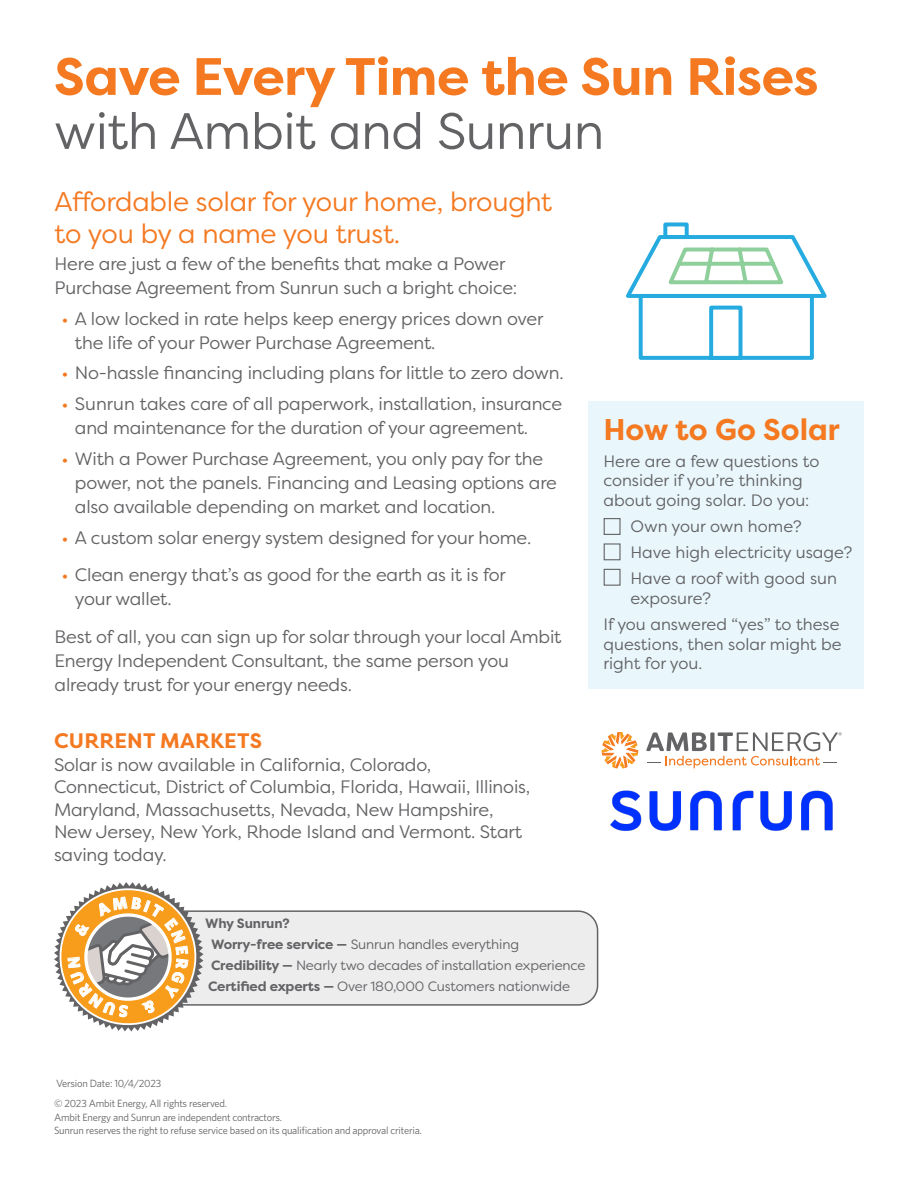
<style>
.page{position:relative;width:918px;height:1188px;background:#fff}
.page>*{position:absolute;margin:0;border:0;box-sizing:border-box;transform-origin:0 0}
.t1{font:700 52.5px "Energy";letter-spacing:-.01em;color:#f47921}
.t2{font:51px "Energy";letter-spacing:-.01em;color:#636366}
.t3{font:700 30px "Energy";color:#f47921}
.t4{font:27px/31.5px "Energy";letter-spacing:-.01em;color:#f47921}
.t5{font:700 21px "Energy";letter-spacing:.01em;color:#f47921}
.t6{font:18px/24px "Energy";letter-spacing:-.01em;color:#636366}
.t7{font:16.5px/19.5px "Energy";color:#636366}
.t8{font:13.5px "Energy";letter-spacing:-.01em;color:#636366}
.t9{font:700 13.5px "Energy";letter-spacing:-.01em;color:#636366}
.t10{font:10.5px "Whitney";letter-spacing:-.02em;color:#636366}
.s1{color:#f47921}
.s2{font-weight:700}
</style>
<div class="page">
<div style="left:589px;top:401px;width:275px;height:287px;background:#e9f7fc"></div>
<div style="left:204px;top:910px;width:395px;height:96px;background:#ededee"></div>
<img style="left:610px;top:790px;width:223px;height:41px">
<svg style="left:602px;top:732px;width:36px;height:36px"></svg>
<svg style="left:646px;top:732px;width:196px;height:36px"></svg>
<svg style="left:626px;top:222px;width:201px;height:138px"></svg>
<div style="left:604px;top:518px;width:17px;height:17px;border:1px solid #636366"></div>
<div style="left:604px;top:543px;width:17px;height:17px;border:1px solid #636366"></div>
<div style="left:604px;top:569px;width:17px;height:17px;border:1px solid #636366"></div>
<svg style="left:54px;top:882px;width:150px;height:150px"></svg>
<p class="t1" style="left:54px;top:43px;width:766px">Save Every Time the Sun Rises</p>
<p class="t2" style="left:54px;top:97px;width:552px">with Ambit and Sunrun</p>
<p class="t4" style="left:55px;top:185px;width:499px">Affordable solar for your home, brought to you by a name you trust.</p>
<p class="t6" style="left:55px;top:251px;width:464px">Here are just a few of the benefits that make a Power<br>Purchase Agreement from Sunrun such a bright choice:</p>
<p class="t6" style="left:75px;top:306px;width:470px;text-indent:-14px"><span class="s1">•</span> A low locked in rate helps keep energy prices down over the life of your Power Purchase Agreement.</p>
<p class="t6" style="left:61px;top:361px;width:504px"><span class="s1">•</span> No-hassle financing including plans for little to zero down.</p>
<p class="t6" style="left:75px;top:391px;width:489px;text-indent:-14px"><span class="s1">•</span> Sunrun takes care of all paperwork, installation, insurance and maintenance for the duration of your agreement.</p>
<p class="t6" style="left:75px;top:446px;width:484px;text-indent:-14px"><span class="s1">•</span> With a Power Purchase Agreement, you only pay for the power, not the panels. Financing and Leasing options are also available depending on market and location.</p>
<p class="t6" style="left:61px;top:525px;width:471px"><span class="s1">•</span> A custom solar energy system designed for your home.</p>
<p class="t6" style="left:75px;top:562px;width:432px;text-indent:-14px"><span class="s1">•</span> Clean energy that’s as good for the earth as it is for your wallet.</p>
<p class="t6" style="left:55px;top:624px;width:508px">Best of all, you can sign up for solar through your local Ambit<br>Energy Independent Consultant, the same person you already trust for your energy needs.</p>
<p class="t5" style="left:54px;top:727px;width:209px">CURRENT MARKETS</p>
<p class="t6" style="left:54px;top:753px;width:478px;line-height:22.5px">Solar is now available in California, Colorado, Connecticut, District of Columbia, Florida, Hawaii, Illinois, Maryland, Massachusetts, Nevada, New Hampshire, New Jersey, New York, Rhode Island and Vermont. Start saving today.</p>
<p class="t3" style="left:603px;top:411px;width:238px">How to Go Solar</p>
<p class="t7" style="left:603px;top:451px;width:218px">Here are a few questions to consider if you’re thinking about going solar. Do you:</p>
<p class="t7" style="left:630px;top:516px;width:173px">Own your own home?</p>
<p class="t7" style="left:630px;top:542px;width:224px">Have high electricity usage?</p>
<p class="t7" style="left:630px;top:569px;width:208px">Have a roof with good sun exposure?</p>
<p class="t7" style="left:603px;top:614px;width:240px">If you answered “yes” to these questions, then solar might be right for you.</p>
<p class="t9" style="left:205px;top:915px;width:86px">Why Sunrun?</p>
<p class="t8" style="left:211px;top:936px;width:310px"><span class="s2">Worry-free service —</span> Sunrun handles everything</p>
<p class="t8" style="left:211px;top:957px;width:376px"><span class="s2">Credibility —</span> Nearly two decades of installation experience</p>
<p class="t8" style="left:208px;top:978px;width:363px"><span class="s2">Certified experts —</span> Over 180,000 Customers nationwide</p>
<p class="t10" style="left:56px;top:1076px;width:107px">Version Date: 10/4/2023</p>
<p class="t10" style="left:54px;top:1096px;width:175px">© 2023 Ambit Energy, All rights reserved.</p>
<p class="t10" style="left:54px;top:1110px;width:230px">Ambit Energy and Sunrun are independent contractors.</p>
<p class="t10" style="left:54px;top:1123px;width:369px">Sunrun reserves the right to refuse service based on its qualification and approval criteria.</p>
</div>
